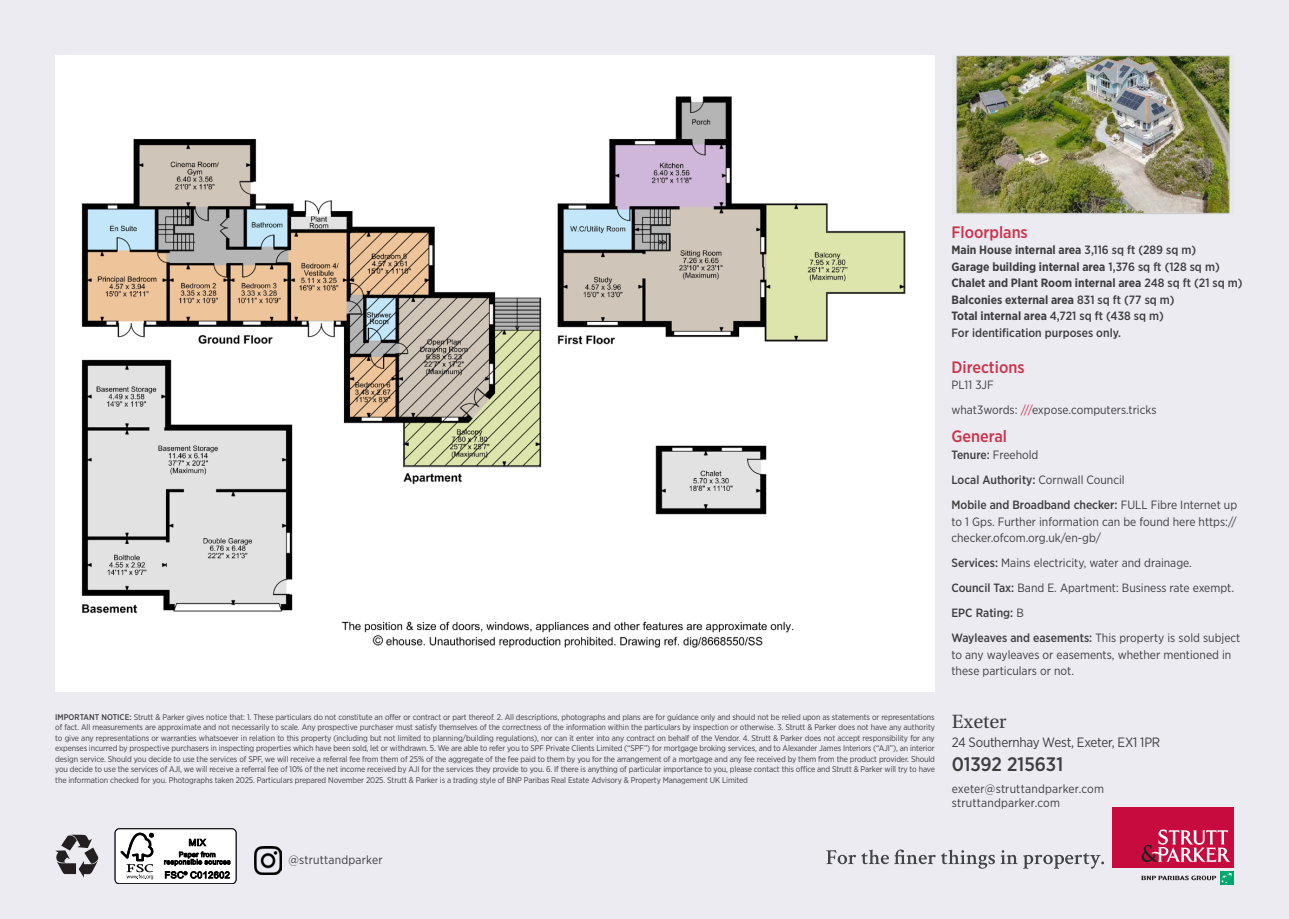
<style>
.page{position:relative;width:1289px;height:919px;background:#fff}
.page>*{position:absolute;margin:0;border:0;box-sizing:border-box;transform-origin:0 0}
.t1{font:20.25px "Utopia Std";color:#3e3e3f}
.t2{font:500 19.5px "Gotham Narrow";letter-spacing:-.005em;color:#3e3e3f}
.t3{font:500 16.5px "Gotham Narrow";color:#cc314a}
.t4{font:13.5px "Gotham Narrow";letter-spacing:-.02em;color:#3e3e3f}
.t5{font:12px/25px "Gotham Narrow";color:#3e3e3f}
.t6{font:700 12px/16.5px "Gotham Narrow";color:#3e3e3f}
.t7{font:500 12px/25px "Gotham Narrow";color:#3e3e3f}
.t8{font:8.25px/10.5px "Gotham Narrow";letter-spacing:-.015em;color:#3e3e3f;text-align:justify}
.s1{font-weight:500}
.s2{color:#cc314a}
.s3{font-weight:400}
</style>
<div class="page">
<div style="left:0;top:0;width:1288px;height:918px;background:#ecebf2"></div>
<div style="left:55px;top:55px;width:879px;height:636px;background:#fff"></div>
<img style="left:254px;top:846px;width:28px;height:28px">
<img style="left:956px;top:55px;width:274px;height:159px">
<svg style="left:55px;top:834px;width:43px;height:43px"></svg>
<svg style="left:826px;top:849px;width:277px;height:19px"></svg>
<div style="left:1219px;top:870px;width:14px;height:14px;background:#00a66e"></div>
<svg style="left:1141px;top:872px;width:91px;height:11px"></svg>
<div style="left:1111px;top:807px;width:122px;height:60px;background:#c80b3e"></div>
<svg style="left:1141px;top:829px;width:89px;height:33px"></svg>
<div style="left:115px;top:828px;width:121px;height:55px;background:#fff;border-radius:4px"></div>
<div style="left:115px;top:828px;width:121px;height:55px;border:1px solid #000;border-radius:4px"></div>
<svg style="left:120px;top:832px;width:34px;height:47px"></svg>
<svg style="left:164px;top:838px;width:66px;height:27px"></svg>
<svg style="left:165px;top:871px;width:65px;height:7px"></svg>
<img style="left:81px;top:96px;width:825px;height:552px">
<p class="t8" style="left:55px;top:711px;width:881px"><span class="s1">IMPORTANT NOTICE:</span> Strutt &amp; Parker gives notice that: 1. These particulars do not constitute an offer or contract or part thereof. 2. All descriptions, photographs and plans are for guidance only and should not be relied upon as statements or representations of fact. All measurements are approximate and not necessarily to scale. Any prospective purchaser must satisfy themselves of the correctness of the information within the particulars by inspection or otherwise. 3. Strutt &amp; Parker does not have any authority to give any representations or warranties whatsoever in relation to this property (including but not limited to planning/building regulations), nor can it enter into any contract on behalf of the Vendor. 4. Strutt &amp; Parker does not accept responsibility for any expenses incurred by prospective purchasers in inspecting properties which have been sold, let or withdrawn. 5. We are able to refer you to SPF Private Clients Limited (“SPF”) for mortgage broking services, and to Alexander James Interiors (“AJI”), an interior design service. Should you decide to use the services of SPF, we will receive a referral fee from them of 25% of the aggregate of the fee paid to them by you for the arrangement of a mortgage and any fee received by them from the product provider. Should you decide to use the services of AJI, we will receive a referral fee of 10% of the net income received by AJI for the services they provide to you. 6. If there is anything of particular importance to you, please contact this office and Strutt &amp; Parker will try to have the information checked for you. Photographs taken 2025. Particulars prepared November 2025. Strutt &amp; Parker is a trading style of BNP Paribas Real Estate Advisory &amp; Property Management UK Limited</p>
<h3 class="t3" style="left:951px;top:221px;width:78px">Floorplans</h3>
<p class="t6" style="left:951px;top:242px;width:293px">Main House internal area <span class="s1">3,116 sq ft (289 sq m)<br></span>Garage building internal area <span class="s1">1,376 sq ft (128 sq m)<br></span>Chalet and Plant Room internal area <span class="s1">248 sq ft (21 sq m)<br></span>Balconies external area <span class="s1">831 sq ft (77 sq m)<br></span>Total internal area <span class="s1">4,721 sq ft (438 sq m)<br>For identification purposes only.</span></p>
<h3 class="t3" style="left:951px;top:356px;width:75px">Directions</h3>
<h3 class="t5" style="left:951px;top:372px;width:206px">PL11 3JF<br>what3words: <span class="s2">///</span>expose.computers.tricks</h3>
<h3 class="t3" style="left:951px;top:426px;width:57px">General</h3>
<h3 class="t7" style="left:951px;top:442px;width:287px">Tenure: <span class="s3">Freehold<br></span>Local Authority: <span class="s3">Cornwall Council<br></span>Mobile and Broadband checker: <span class="s3">FULL Fibre Internet up</span></h3>
<h3 class="t5" style="left:951px;top:513px;width:287px;line-height:16.5px">to 1 Gps. Further information can be found here https:// checker.ofcom.org.uk/en-gb/</h3>
<h3 class="t5" style="left:951px;top:550px;width:290px"><span class="s1">Services:</span> Mains electricity, water and drainage.<br><span class="s1">Council Tax:</span> Band E. Apartment: Business rate exempt.<br><span class="s1">EPC Rating:</span> B<br><span class="s1">Wayleaves and easements:</span> This property is sold subject</h3>
<h3 class="t5" style="left:951px;top:646px;width:281px;line-height:16.5px">to any wayleaves or easements, whether mentioned in these particulars or not.</h3>
<h1 class="t1" style="left:951px;top:710px;width:57px">Exeter</h1>
<h3 class="t4" style="left:951px;top:734px;width:210px">24 Southernhay West, Exeter, EX1 1PR</h3>
<h2 class="t2" style="left:951px;top:751px;width:113px">01392 215631</h2>
<h3 class="t5" style="left:951px;top:775px;width:154px">exeter@struttandparker.com</h3>
<h3 class="t5" style="left:951px;top:790px;width:110px">struttandparker.com</h3>
<h3 class="t5" style="left:288px;top:846px;width:96px">@struttandparker</h3>
</div>
